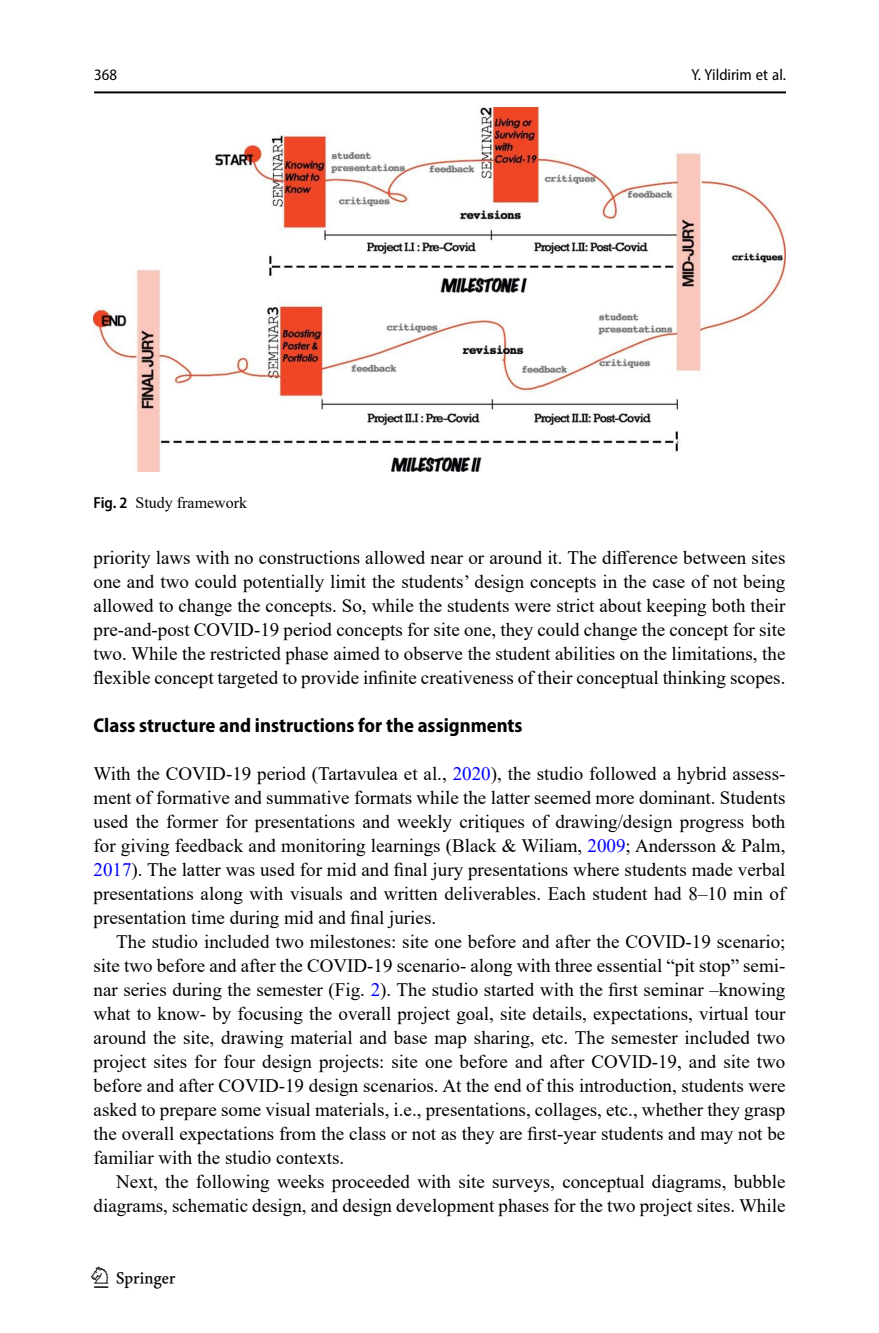
<style>
.page{position:relative;width:879px;height:1333px;background:#fff}
.page>*{position:absolute;margin:0;border:0;box-sizing:border-box;transform-origin:0 0}
.t1{font:30px "Springnew";color:#000}
.Head_2{font:700 semi-condensed 20px "Myriad Pro";color:#000}
.Body_Text{font:19px/24px "Times New Roman";color:#000;text-align:justify}
.Body_Text_Indent{font:19px/24px "Times New Roman";color:#000;text-align:justify}
.Figure_Caption{font:16px "Times New Roman";color:#000}
.t2{font:semi-condensed 16px "Myriad Pro";color:#000}
.s1{font-family:"Myriad Pro";font-weight:600;font-stretch:semi-condensed}
.s2{color:#00f}
</style>
<div class="page">
<hr style="left:94px;top:91px;width:692px;height:2px;background:#000">
<img style="left:94px;top:108px;width:691px;height:364px">
<p class="t2" style="left:94px;top:65px;width:24px">368</p>
<p class="Figure_Caption" style="left:94px;top:491px;width:155px"><span class="s1">Fig. 2</span> Study framework</p>
<p class="t2" style="left:691px;top:65px;width:96px">Y. Yildirim et al.</p>
<p class="Body_Text" style="left:94px;top:545px;width:693px">priority laws with no constructions allowed near or around it. The difference between sites one and two could potentially limit the students’ design concepts in the case of not being allowed to change the concepts. So, while the students were strict about keeping both their pre-and-post COVID-19 period concepts for site one, they could change the concept for site two. While the restricted phase aimed to observe the student abilities on the limitations, the flexible concept targeted to provide infinite creativeness of their conceptual thinking scopes.</p>
<p class="Head_2" style="left:94px;top:712px;width:430px">Class structure and instructions for the assignments</p>
<p class="Body_Text" style="left:94px;top:761px;width:693px">With the COVID-19 period (Tartavulea et al., <span class="s2">2020</span>), the studio followed a hybrid assess&shy;ment of formative and summative formats while the latter seemed more dominant. Students used the former for presentations and weekly critiques of drawing/design progress both for giving feedback and monitoring learnings (Black &amp; Wiliam, <span class="s2">2009</span>; Andersson &amp; Palm, <span class="s2">2017</span>). The latter was used for mid and final jury presentations where students made verbal presentations along with visuals and written deliverables. Each student had 8–10 min of presentation time during mid and final juries.</p>
<p class="Body_Text_Indent" style="left:94px;top:929px;width:693px;text-indent:23px">The studio included two milestones: site one before and after the COVID-19 scenario; site two before and after the COVID-19 scenario- along with three essential “pit stop” semi&shy;nar series during the semester (Fig. <span class="s2">2</span>). The studio started with the first seminar –knowing what to know- by focusing the overall project goal, site details, expectations, virtual tour around the site, drawing material and base map sharing, etc. The semester included two project sites for four design projects: site one before and after COVID-19, and site two before and after COVID-19 design scenarios. At the end of this introduction, students were asked to prepare some visual materials, i.e., presentations, collages, etc., whether they grasp the overall expectations from the class or not as they are first-year students and may not be familiar with the studio contexts.</p>
<p class="Body_Text_Indent" style="left:94px;top:1169px;width:693px;text-align:right">Next, the following weeks proceeded with site surveys, conceptual diagrams, bubble diagrams, schematic design, and design development phases for the two project sites. While</p>
<h1 class="t1" style="left:94px;top:1260px;width:83px">1 3</h1>
</div>
